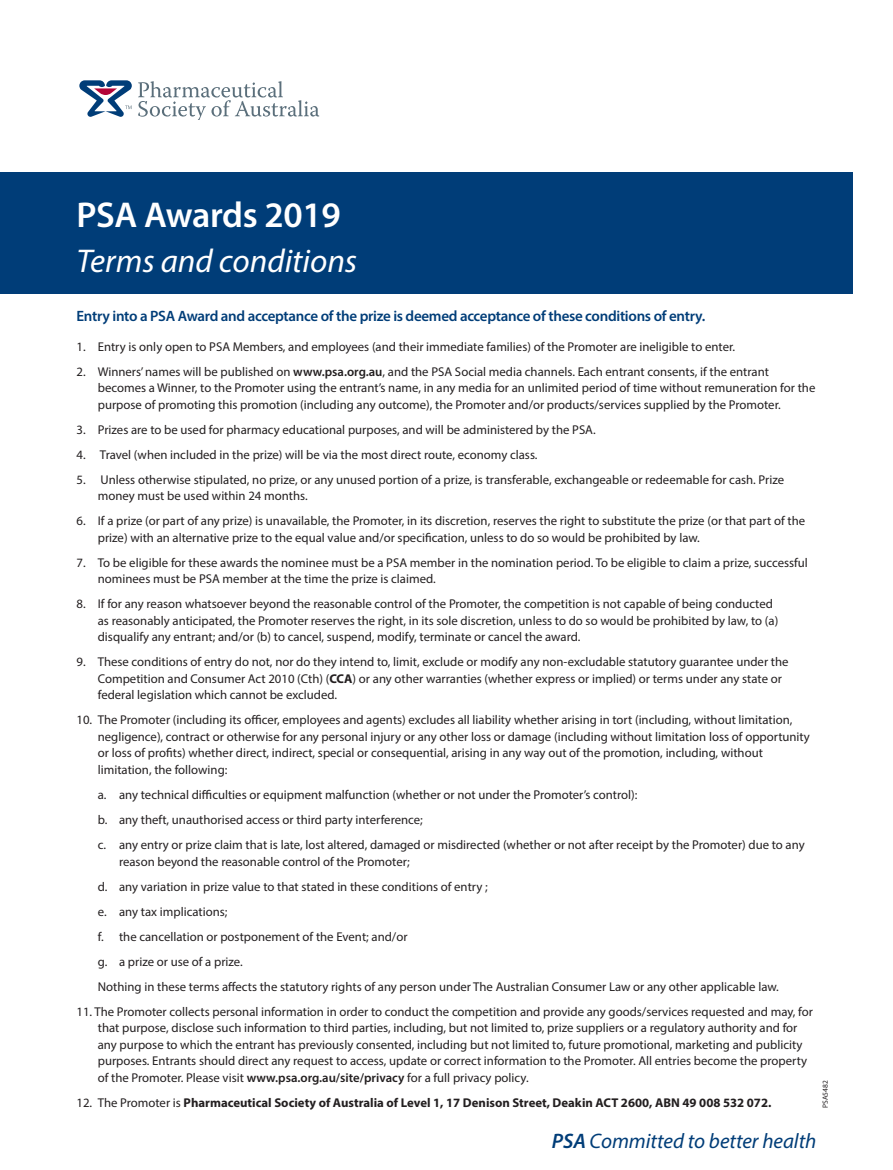
<style>
.page{position:relative;width:893px;height:1170px;background:#fff}
.page>*{position:absolute;margin:0;border:0;box-sizing:border-box;transform-origin:0 0}
.Blue_text{font:600 36px "Myriad Pro";letter-spacing:-.01em;color:#fff}
.Blue_text-2{font:italic 33px "Myriad Pro";color:#fff}
.PSA_First_Body{font:italic 21px "Myriad Pro";color:#003d78}
.Blue_text-3{font:600 15px "Myriad Pro";letter-spacing:-.02em;color:#003d78}
.t1{font:12.75px/16.5px "Myriad Pro";color:#231f20}
.t2{font:700 12.75px "Myriad Pro";color:#231f20}
.PSA_First_Body-2{font:7.5px "Myriad Pro";color:#231f20}
.s1{font-weight:600}
.s2{font-weight:700}
.s3{font-weight:400}
</style>
<div class="page">
<div style="left:0;top:172px;width:852px;height:122px;background:#003d78"></div>
<svg style="left:79px;top:80px;width:53px;height:37px"></svg>
<svg style="left:138px;top:81px;width:181px;height:39px"></svg>
<p class="Blue_text" style="left:77px;top:192px;width:266px">PSA Awards 2019</p>
<p class="Blue_text-2" style="left:77px;top:241px;width:282px">Terms and conditions</p>
<p class="Blue_text-3" style="left:77px;top:307px;width:630px">Entry into a PSA Award and acceptance of the prize is deemed acceptance of these conditions of entry.</p>
<p class="t1" style="left:77px;top:338px;width:660px">1. Entry is only open to PSA Members, and employees (and their immediate families) of the Promoter are ineligible to enter.</p>
<p class="t1" style="left:98px;top:363px;width:719px;text-indent:-21px">2. Winners’ names will be published on <span class="s1">www.psa.org.au</span>, and the PSA Social media channels. Each entrant consents, if the entrant becomes a Winner, to the Promoter using the entrant’s name, in any media for an unlimited period of time without remuneration for the purpose of promoting this promotion (including any outcome), the Promoter and/or products/services supplied by the Promoter.</p>
<p class="t1" style="left:77px;top:421px;width:521px">3. Prizes are to be used for pharmacy educational purposes, and will be administered by the PSA.</p>
<p class="t1" style="left:77px;top:446px;width:462px">4. Travel (when included in the prize) will be via the most direct route, economy class.</p>
<p class="t1" style="left:98px;top:471px;width:688px;text-indent:-21px">5. Unless otherwise stipulated, no prize, or any unused portion of a prize, is transferable, exchangeable or redeemable for cash. Prize money must be used within 24 months.</p>
<p class="t1" style="left:98px;top:512px;width:709px;text-indent:-21px">6. If a prize (or part of any prize) is unavailable, the Promoter, in its discretion, reserves the right to substitute the prize (or that part of the prize) with an alternative prize to the equal value and/or specification, unless to do so would be prohibited by law.</p>
<p class="t1" style="left:98px;top:554px;width:712px;text-indent:-21px">7. To be eligible for these awards the nominee must be a PSA member in the nomination period. To be eligible to claim a prize, successful nominees must be PSA member at the time the prize is claimed.</p>
<p class="t1" style="left:98px;top:595px;width:682px;text-indent:-21px">8. If for any reason whatsoever beyond the reasonable control of the Promoter, the competition is not capable of being conducted as reasonably anticipated, the Promoter reserves the right, in its sole discretion, unless to do so would be prohibited by law, to (a) disqualify any entrant; and/or (b) to cancel, suspend, modify, terminate or cancel the award.</p>
<p class="t1" style="left:98px;top:653px;width:692px;text-indent:-21px">9. These conditions of entry do not, nor do they intend to, limit, exclude or modify any non-excludable statutory guarantee under the<br>Competition and Consumer Act 2010 (Cth) (<span class="s2">CCA</span>) or any other warranties (whether express or implied) or terms under any state or federal legislation which cannot be excluded.</p>
<p class="t1" style="left:98px;top:711px;width:714px;text-indent:-21px">10. The Promoter (including its officer, employees and agents) excludes all liability whether arising in tort (including, without limitation, negligence), contract or otherwise for any personal injury or any other loss or damage (including without limitation loss of opportunity or loss of profits) whether direct, indirect, special or consequential, arising in any way out of the promotion, including, without limitation, the following:</p>
<p class="t1" style="left:98px;top:786px;width:541px">a. any technical difficulties or equipment malfunction (whether or not under the Promoter’s control):</p>
<p class="t1" style="left:98px;top:811px;width:327px">b. any theft, unauthorised access or third party interference;</p>
<p class="t1" style="left:119px;top:836px;width:687px;text-indent:-21px">c. any entry or prize claim that is late, lost altered, damaged or misdirected (whether or not after receipt by the Promoter) due to any reason beyond the reasonable control of the Promoter;</p>
<p class="t1" style="left:98px;top:877px;width:391px">d. any variation in prize value to that stated in these conditions of entry ;</p>
<p class="t1" style="left:98px;top:902px;width:131px">e. any tax implications;</p>
<p class="t1" style="left:98px;top:927px;width:311px">f. the cancellation or postponement of the Event; and/or</p>
<p class="t1" style="left:98px;top:952px;width:147px">g. a prize or use of a prize.</p>
<p class="t1" style="left:98px;top:977px;width:683px">Nothing in these terms affects the statutory rights of any person under The Australian Consumer Law or any other applicable law.</p>
<p class="t1" style="left:98px;top:1002px;width:717px;text-indent:-21px">11. The Promoter collects personal information in order to conduct the competition and provide any goods/services requested and may, for that purpose, disclose such information to third parties, including, but not limited to, prize suppliers or a regulatory authority and for any purpose to which the entrant has previously consented, including but not limited to, future promotional, marketing and publicity purposes. Entrants should direct any request to access, update or correct information to the Promoter. All entries become the property of the Promoter. Please visit <span class="s1">www.psa.org.au/site/privacy</span> for a full privacy policy.</p>
<p class="t2" style="left:77px;top:1093px;width:696px"><span class="s3">12. The Promoter is</span> Pharmaceutical Society of Australia of Level 1, 17 Denison Street, Deakin ACT 2600, ABN 49 008 532 072.</p>
<p class="PSA_First_Body" style="left:552px;top:1127px;width:266px"><span class="s1">PSA</span> Committed to better health</p>
<p class="PSA_First_Body-2" style="left:821px;top:1107px;width:29px;rotate:-90deg">PSA5482</p>
</div>
